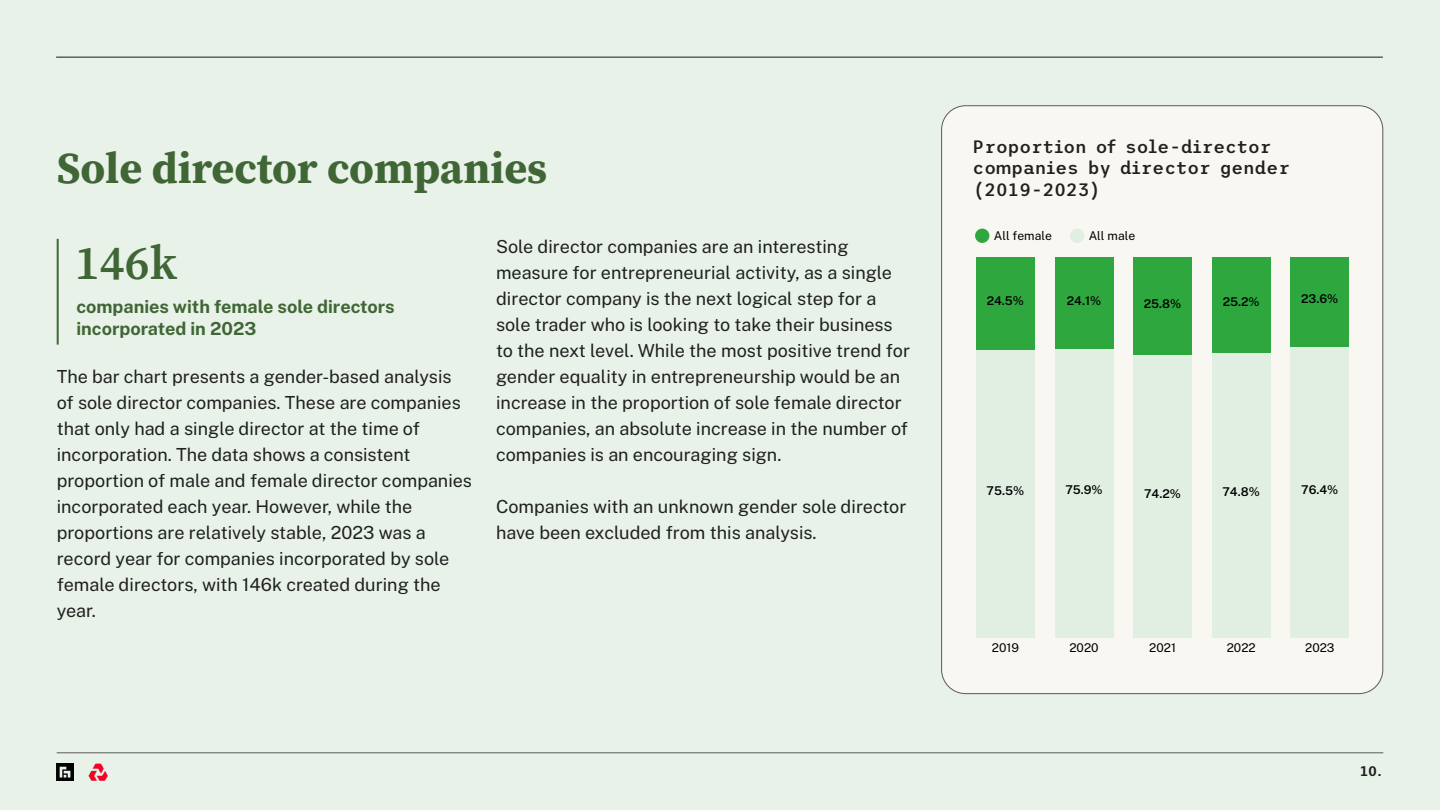
<style>
.page{position:relative;width:1440px;height:810px;background:#e8f2e9}
.page>*{position:absolute;margin:0;border:0;box-sizing:border-box;transform-origin:0 0}
.t1{font:600 48px "Source Serif 4";color:#406636}
.t2{font:700 44px "Source Serif 4";color:#406636}
.t3{font:18px/26px "Public Sans";color:#202020}
.t4{font:500 18px/21.6px "Trispace";color:#202020}
.t5{font:700 18px/22px "Public Sans";color:#406636}
.t6{font:600 14px "Trispace";color:#202020}
.t7{font:600 12px "Public Sans";color:#000}
.t8{font:12px "Public Sans";color:#000}
</style>
<div class="page">
<hr style="left:57px;top:752px;width:1326px;height:1px;background:#5b5a56">
<img style="left:57px;top:763px;width:17px;height:17px">
<img style="left:88px;top:763px;width:20px;height:17px">
<hr style="left:56px;top:57px;width:1327px;height:1px;background:#5b5a56">
<div style="left:942px;top:106px;width:441px;height:588px;background:#f9f7f2;border-radius:24px"></div>
<div style="left:1290px;top:347px;width:59px;height:291px;background:#e1eee2"></div>
<div style="left:1212px;top:353px;width:59px;height:285px;background:#e1eee2"></div>
<div style="left:1133px;top:355px;width:59px;height:283px;background:#e1eee2"></div>
<div style="left:1055px;top:349px;width:59px;height:289px;background:#e1eee2"></div>
<div style="left:976px;top:350px;width:59px;height:288px;background:#e1eee2"></div>
<div style="left:1290px;top:257px;width:59px;height:90px;background:#2ea83e"></div>
<div style="left:1212px;top:257px;width:59px;height:96px;background:#2ea83e"></div>
<div style="left:1133px;top:257px;width:59px;height:98px;background:#2ea83e"></div>
<div style="left:1055px;top:257px;width:59px;height:92px;background:#2ea83e"></div>
<div style="left:976px;top:257px;width:59px;height:93px;background:#2ea83e"></div>
<div style="left:975px;top:229px;width:14px;height:14px;background:#2ea83e;border-radius:50%"></div>
<div style="left:1070px;top:229px;width:14px;height:14px;background:#e1eee2;border-radius:50%"></div>
<hr style="left:57px;top:239px;width:2px;height:106px;background:#406636">
<h2 class="t2" style="left:57px;top:138px;width:492px">Sole director companies</h2>
<h1 class="t1" style="left:75px;top:231px;width:104px">146k</h1>
<p class="t5" style="left:76px;top:294px;width:320px">companies with female sole directors incorporated in 2023</p>
<p class="t3" style="left:57px;top:363px;width:417px">The bar chart presents a gender-based analysis of sole director companies. These are companies that only had a single director at the time of incorporation. The data shows a consistent proportion of male and female director companies incorporated each year. However, while the proportions are relatively stable, 2023 was a record year for companies incorporated by sole female directors, with 146k created during the year.</p>
<p class="t3" style="left:496px;top:233px;width:416px">Sole director companies are an interesting measure for entrepreneurial activity, as a single director company is the next logical step for a sole trader who is looking to take their business to the next level. While the most positive trend for gender equality in entrepreneurship would be an increase in the proportion of sole female director companies, an absolute increase in the number of companies is an encouraging sign.</p>
<p class="t3" style="left:496px;top:493px;width:412px">Companies with an unknown gender sole director have been excluded from this analysis.</p>
<p class="t4" style="left:973px;top:134px;width:319px">Proportion of sole-director companies by director gender (2019-2023)</p>
<p class="t8" style="left:994px;top:227px;width:60px">All female</p>
<p class="t8" style="left:1089px;top:227px;width:48px">All male</p>
<p class="t7" style="left:987px;top:292px;width:39px">24.5%</p>
<p class="t7" style="left:1067px;top:292px;width:36px">24.1%</p>
<p class="t7" style="left:1144px;top:295px;width:39px">25.8%</p>
<p class="t7" style="left:1223px;top:293px;width:39px">25.2%</p>
<p class="t7" style="left:1301px;top:290px;width:39px">23.6%</p>
<p class="t7" style="left:987px;top:482px;width:39px">75.5%</p>
<p class="t7" style="left:1065px;top:481px;width:39px">75.9%</p>
<p class="t7" style="left:1223px;top:483px;width:39px">74.8%</p>
<p class="t7" style="left:1144px;top:485px;width:38px">74.2%</p>
<p class="t7" style="left:1301px;top:481px;width:39px">76.4%</p>
<p class="t8" style="left:992px;top:639px;width:29px">2019</p>
<p class="t8" style="left:1069px;top:639px;width:31px">2020</p>
<p class="t8" style="left:1149px;top:639px;width:28px">2021</p>
<p class="t8" style="left:1227px;top:639px;width:31px">2022</p>
<p class="t8" style="left:1305px;top:639px;width:31px">2023</p>
<p class="t6" style="left:1360px;top:760px;width:25px">10.</p>
</div>
